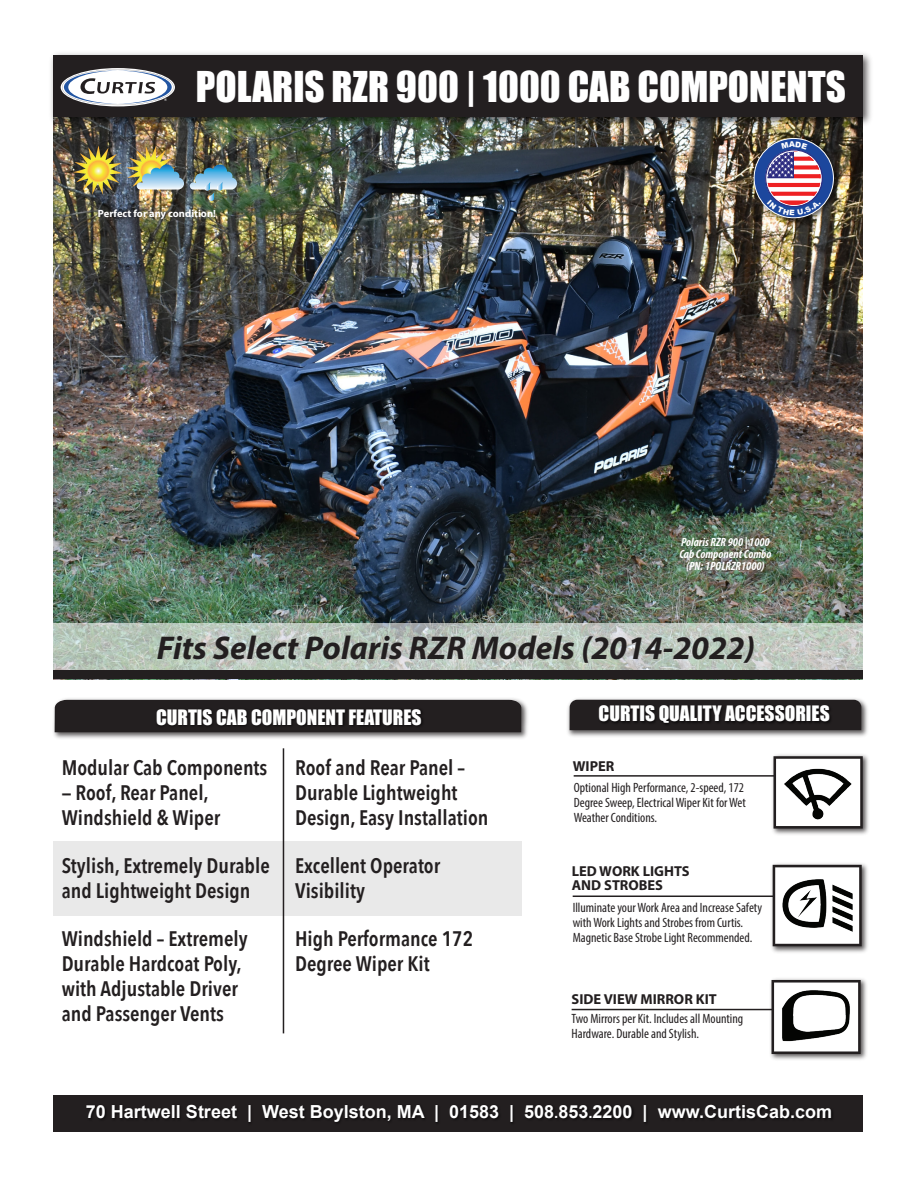
<style>
.page{position:relative;width:918px;height:1188px;background:#fff}
.page>*{position:absolute;margin:0;border:0;box-sizing:border-box;transform-origin:0 0}
.t1{font:39px "Impact";color:#fff}
.t2{font:italic 700 33px "Myriad Pro";color:#231f20}
.t3{font:600 21px/25.2px "Avenir Next Condensed";color:#231f20}
.t4{font:19.5px "Impact";color:#fff}
.t5{font:700 18px "Arial";color:#fff}
.t6{font:700 14.4px/13.5px "Myriad Pro";color:#231f20}
.t7{font:condensed 13.5px/15px "Myriad Pro";color:#231f20}
.t8{font:italic 700 condensed 12px/12px "Myriad Pro";color:#fff;text-align:center}
.t9{font:700 10.5px "Myriad Pro";color:#fff}
.s1{font-size:15px}
</style>
<div class="page">
<img style="left:53px;top:130px;width:810px;height:493px">
<svg style="left:53px;top:623px;width:810px;height:48px;background:#bac5bc"></svg>
<img style="left:51px;top:53px;width:820px;height:77px">
<div style="left:53px;top:55px;width:810px;height:62px;background:#231f20"></div>
<div style="left:53px;top:1095px;width:810px;height:37px;background:#231f20"></div>
<svg style="left:62px;top:69px;width:112px;height:36px"></svg>
<img style="left:567px;top:698px;width:301px;height:39px">
<div style="left:570px;top:700px;width:291px;height:30px;background:#231f20"></div>
<img style="left:596px;top:702px;width:238px;height:30px">
<img style="left:53px;top:698px;width:475px;height:41px">
<div style="left:55px;top:700px;width:466px;height:32px;background:#231f20"></div>
<img style="left:154px;top:705px;width:272px;height:30px">
<div style="left:53px;top:842px;width:469px;height:74px;background:#e9e9e9"></div>
<hr style="left:283px;top:748px;width:1px;height:285px;background:#231f20">
<hr style="left:572px;top:1009px;width:204px;height:1px;background:#231f20">
<hr style="left:573px;top:896px;width:208px;height:1px;background:#231f20">
<img style="left:768px;top:863px;width:100px;height:90px">
<svg style="left:773px;top:865px;width:89px;height:81px"></svg>
<hr style="left:574px;top:775px;width:208px;height:2px;background:#231f20">
<img style="left:781px;top:870px;width:72px;height:71px">
<img style="left:767px;top:978px;width:100px;height:82px">
<svg style="left:772px;top:980px;width:89px;height:74px"></svg>
<img style="left:780px;top:980px;width:72px;height:72px">
<img style="left:769px;top:754px;width:100px;height:81px">
<svg style="left:774px;top:756px;width:89px;height:73px"></svg>
<img style="left:73px;top:145px;width:111px;height:50px">
<svg style="left:190px;top:165px;width:47px;height:36px;background:#73939a"></svg>
<img style="left:749px;top:134px;width:94px;height:93px">
<div style="left:754px;top:138px;width:79px;height:80px;background:#1c479d;border-radius:50%"></div>
<div style="left:754px;top:138px;width:80px;height:80px;border:1px solid #fff;border-radius:50%"></div>
<div style="left:53px;top:671px;width:810px;height:8px;background:#231f20"></div>
<img style="left:783px;top:759px;width:70px;height:69px">
<svg style="left:765px;top:141px;width:58px;height:74px"></svg>
<h1 class="t1" style="left:196px;top:56px;width:652px">POLARIS RZR 900 | 1000 CAB COMPONENTS</h1>
<p class="t9" style="left:98px;top:206px;width:120px">Perfect for any condition!</p>
<p class="t8" style="left:679px;top:536px;width:94px">Polaris RZR 900 | 1000<br>Cab Component Combo (PN: 1POLRZR1000)</p>
<h2 class="t2" style="left:157px;top:626px;width:600px">Fits Select Polaris RZR Models (2014-2022)</h2>
<p class="t4" style="left:156px;top:702px;width:267px">CURTIS CAB COMPONENT FEATURES</p>
<p class="t4" style="left:599px;top:699px;width:233px">CURTIS QUALITY ACCESSORIES</p>
<p class="t3" style="left:62px;top:754px;width:207px">Modular Cab Components</p>
<p class="t3" style="left:62px;top:779px;width:160px">— Roof, Rear Panel,<br>Windshield &amp; Wiper</p>
<p class="t3" style="left:62px;top:852px;width:210px">Stylish, Extremely Durable and Lightweight Design</p>
<p class="t3" style="left:62px;top:925px;width:187px">Windshield – Extremely<br>Durable Hardcoat Poly, with Adjustable Driver and Passenger Vents</p>
<p class="t3" style="left:295px;top:754px;width:195px">Roof and Rear Panel –<br>Durable Lightweight<br>Design, Easy Installation</p>
<p class="t3" style="left:295px;top:852px;width:147px">Excellent Operator<br>Visibility</p>
<p class="t3" style="left:295px;top:925px;width:180px">High Performance 172<br>Degree Wiper Kit</p>
<p class="t6" style="left:573px;top:759px;width:43px">WIPER</p>
<p class="t7" style="left:574px;top:780px;width:174px">Optional High Performance, 2-speed, 172<br>Degree Sweep, Electrical Wiper Kit for Wet<br>Weather Conditions.</p>
<p class="t6" style="left:572px;top:864px;width:119px">LED WORK LIGHTS<br>AND STROBES</p>
<p class="t7" style="left:573px;top:900px;width:191px">Illuminate your Work Area and Increase Safety with Work Lights and Strobes from Curtis.<br>Magnetic Base Strobe Light Recommended.</p>
<p class="t6" style="left:572px;top:992px;width:147px">SIDE VIEW MIRROR KIT</p>
<p class="t7" style="left:572px;top:1011px;width:173px">Two Mirrors per Kit. Includes all Mounting<br>Hardware. Durable and Stylish.</p>
<p class="t5" style="left:86px;top:1100px;width:748px">70 Hartwell Street | West Boylston, MA | 01583 | 508<span class="s1">.</span>853<span class="s1">.</span>2200 | www.CurtisCab.com</p>
</div>
